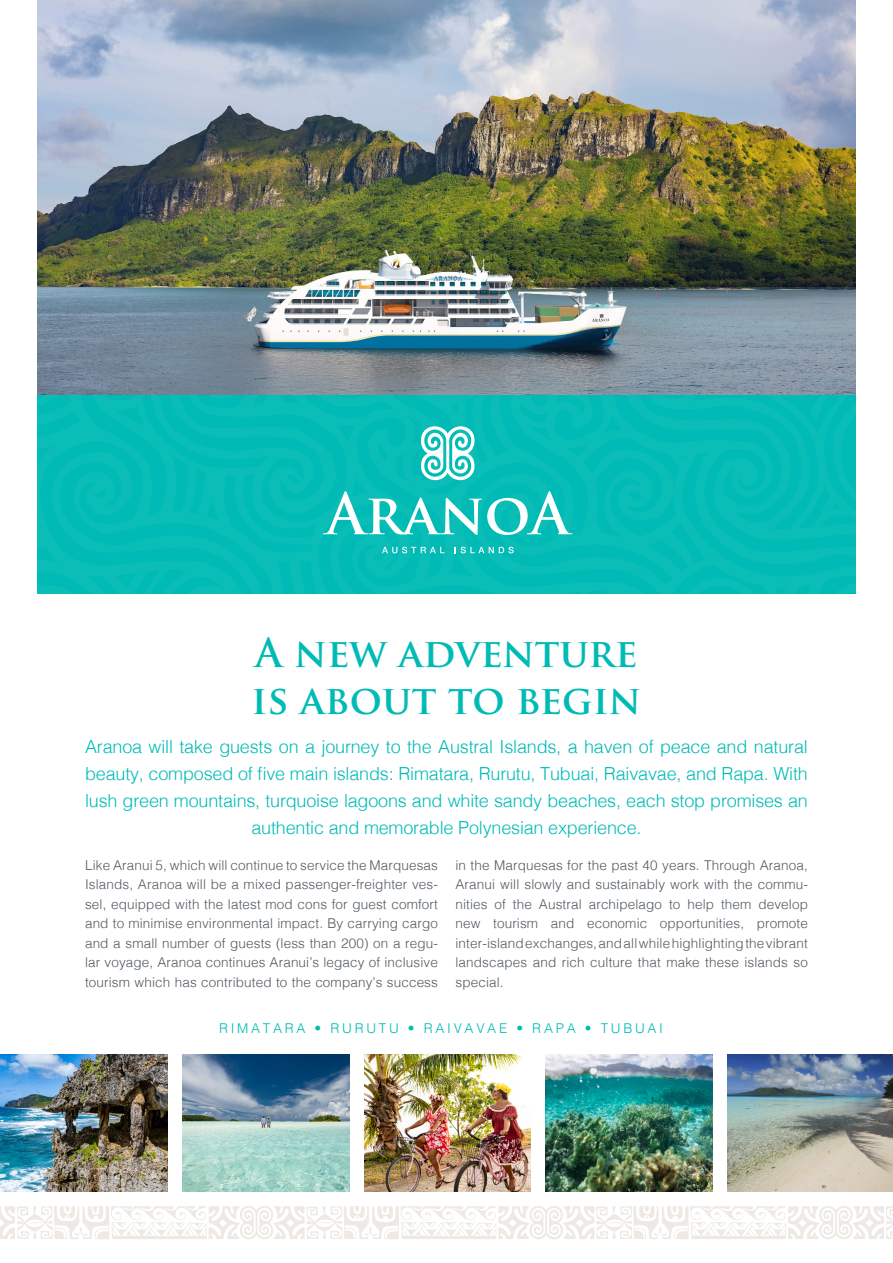
<style>
.page{position:relative;width:893px;height:1263px;background:#fff}
.page>*{position:absolute;margin:0;border:0;box-sizing:border-box;transform-origin:0 0}
.t1{font:700 39px "Trajan Pro";color:#00bbb5}
.t2{font:300 18px/27px "Helvetica";letter-spacing:-.01em;color:#00bbb5;text-align:center}
.t3{font:300 13.5px/19.5px "Helvetica";letter-spacing:.01em;color:#515961;text-align:justify}
.t4{font:300 13.5px "Helvetica";letter-spacing:.2em;color:#00bbb5}
</style>
<div class="page">
<div style="left:37px;top:394px;width:819px;height:200px;background:#07bcb6"></div>
<div style="left:237px;top:440px;width:336px;height:154px;background:#07bcb7"></div>
<svg style="left:0;top:1206px;width:893px;height:33px"></svg>
<img style="left:0;top:1054px;width:168px;height:138px">
<img style="left:183px;top:1054px;width:166px;height:138px">
<img style="left:364px;top:1054px;width:167px;height:138px">
<img style="left:546px;top:1054px;width:166px;height:138px">
<img style="left:37px;top:0;width:819px;height:394px">
<img style="left:727px;top:1054px;width:166px;height:138px">
<svg style="left:323px;top:491px;width:250px;height:44px"></svg>
<svg style="left:421px;top:426px;width:53px;height:54px"></svg>
<svg style="left:382px;top:547px;width:62px;height:6px"></svg>
<svg style="left:455px;top:547px;width:59px;height:6px"></svg>
<p class="t1" style="left:255px;top:629px;width:384px">A new adventure</p>
<p class="t1" style="left:252px;top:675px;width:391px">is about to begin</p>
<p class="t2" style="left:85px;top:732px;width:724px">Aranoa will take guests on a journey to the Austral Islands, a haven of peace and natural beauty, composed of five main islands: Rimatara, Rurutu, Tubuai, Raivavae, and Rapa. With lush green mountains, turquoise lagoons and white sandy beaches, each stop promises an authentic and memorable Polynesian experience.</p>
<p class="t3" style="left:85px;top:854px;width:354px">Like Aranui 5, which will continue to service the Marquesas Islands, Aranoa will be a mixed passenger-freighter ves&shy;sel, equipped with the latest mod cons for guest comfort and to minimise environmental impact. By carrying cargo and a small number of guests (less than 200) on a regu&shy;lar voyage, Aranoa continues Aranui’s legacy of inclusive tourism which has contributed to the company’s success</p>
<p class="t3" style="left:455px;top:854px;width:354px">in the Marquesas for the past 40 years. Through Aranoa, Aranui will slowly and sustainably work with the commu&shy;nities of the Austral archipelago to help them develop new tourism and economic opportunities, promote inter-island exchanges, and all while highlighting the vibrant landscapes and rich culture that make these islands so special.</p>
<p class="t4" style="left:219px;top:1016px;width:445px">RIMATARA • RURUTU • RAIVAVAE • RAPA • TUBUAI</p>
</div>
